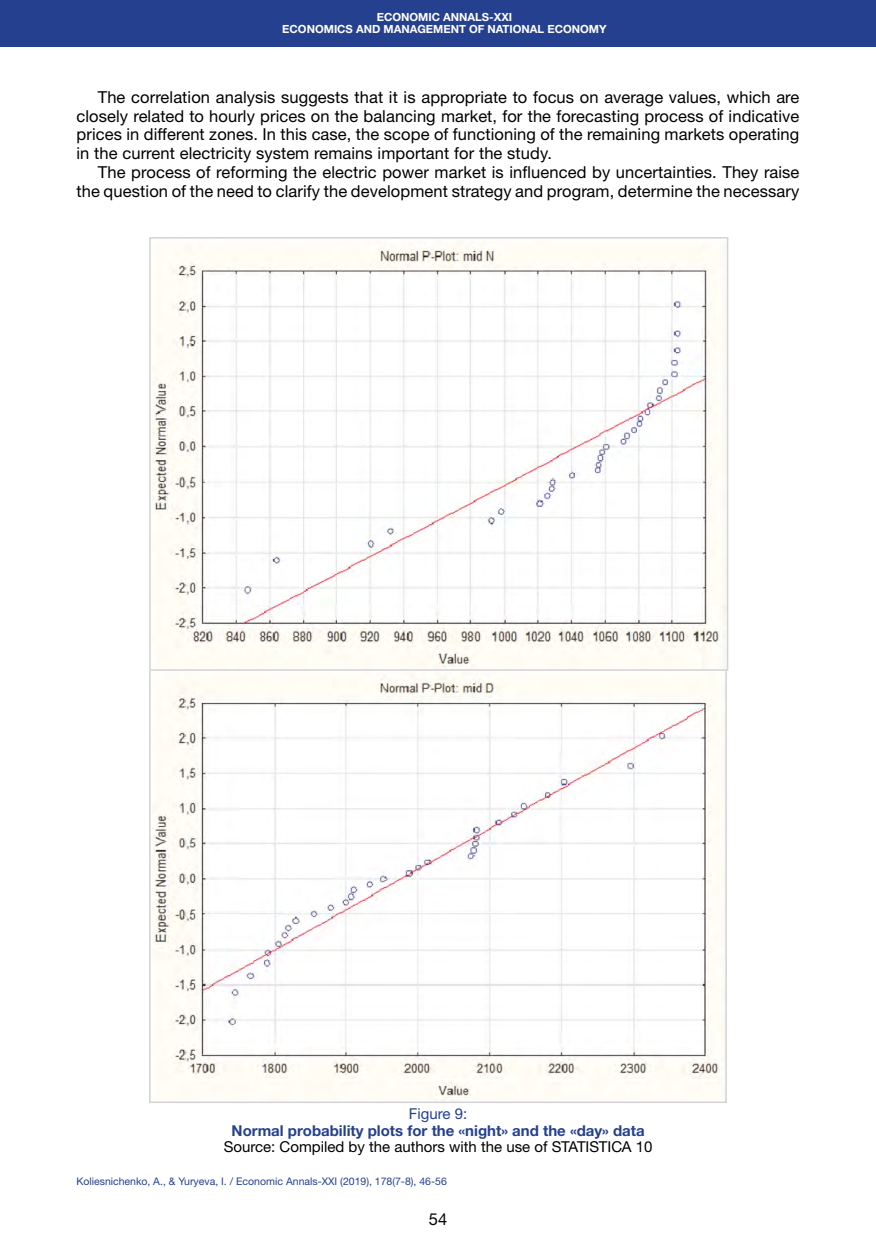
<style>
.page{position:relative;width:876px;height:1246px;background:#fff}
.page>*{position:absolute;margin:0;border:0;box-sizing:border-box;transform-origin:0 0}
.Абзац_2019{font:16.5px/18.8px "Helvetica Neue LTW1 G";letter-spacing:.01em;color:#000;text-align:justify}
.Таблицы__рисунки__по{font:15px "Helvetica Neue LTW1 G";color:#000}
.Таблицы___рисунки_ша{font:700 15px "Helvetica Neue LTW1 G";color:#25408f}
.Таблицы___рисунки_ша-2{font:15px "Helvetica Neue LTW1 G";color:#25408f}
.Посада_2016{font:700 11.25px "Helvetica Neue LTW1 G";color:#fff}
.Нижний_колонтитул_20{font:10.5px "Helvetica Neue LTW1 G";color:#25408f}
</style>
<div class="page">
<div style="left:0;top:0;width:876px;height:47px;background:#25408f"></div>
<img style="left:152px;top:672px;width:572px;height:428px">
<img style="left:152px;top:241px;width:573px;height:427px">
<div style="left:149px;top:237px;width:579px;height:434px;border:2px solid #d1d3d4"></div>
<p class="Посада_2016" style="left:377px;top:10px;width:137px">ECONOMIC ANNALS-XXI</p>
<p class="Посада_2016" style="left:282px;top:22px;width:326px">ECONOMICS AND MANAGEMENT OF NATIONAL ECONOMY</p>
<p class="Абзац_2019" style="left:77px;top:87px;width:724px;text-indent:21px">The correlation analysis suggests that it is appropriate to focus on average values, which are closely related to hourly prices on the balancing market, for the forecasting process of indicative prices in different zones. In this case, the scope of functioning of the remaining markets operating in the current electricity system remains important for the study.</p>
<p class="Абзац_2019" style="left:77px;top:162px;width:724px;text-align:right">The process of reforming the electric power market is influenced by uncertainties. They raise the question of the need to clarify the development strategy and program, determine the necessary</p>
<p class="Таблицы___рисунки_ша-2" style="left:409px;top:1104px;width:60px">Figure 9:</p>
<p class="Таблицы___рисунки_ша" style="left:232px;top:1121px;width:415px">Normal probability plots for the «night» and the «day» data</p>
<p class="Таблицы__рисунки__по" style="left:224px;top:1137px;width:430px">Source: Compiled by the authors with the use of STATISTICA 10</p>
<p class="Нижний_колонтитул_20" style="left:77px;top:1174px;width:372px">Koliesnichenko, A., &amp; Yuryeva, I. / Economic Annals-XXI (2019), 178(7-8), 46-56</p>
<p class="Абзац_2019" style="left:429px;top:1209px;width:20px">54</p>
</div>
